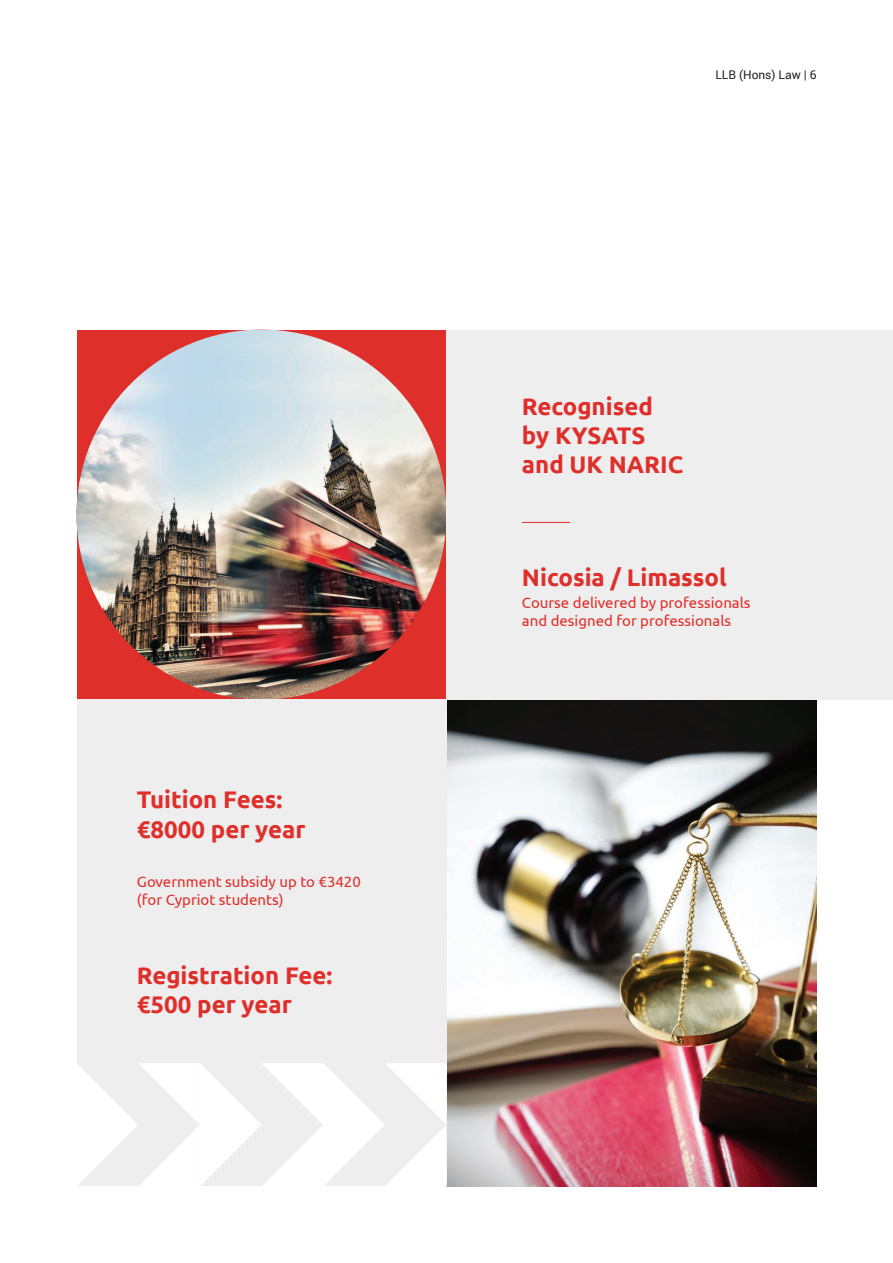
<style>
.page{position:relative;width:893px;height:1263px;background:#fff}
.page>*{position:absolute;margin:0;border:0;box-sizing:border-box;transform-origin:0 0}
.t1{font:700 24px/28.8px "Ubuntu";color:#df2f2a}
.t2{font:15px/18px "Ubuntu";color:#df2f2a}
.t3{font:12px "Roboto";color:#231f20}
.s1{color:#27235f}
</style>
<div class="page">
<div style="left:77px;top:330px;width:369px;height:369px;background:#df2f2a"></div>
<img style="left:446px;top:699px;width:370px;height:487px">
<img style="left:77px;top:330px;width:369px;height:369px;border-radius:185px">
<div style="left:446px;top:330px;width:447px;height:369px;background:#eeeeef"></div>
<div style="left:77px;top:699px;width:369px;height:487px;background:#eeeeef"></div>
<hr style="left:522px;top:522px;width:48px;height:1px;background:#df2f2a">
<svg style="left:77px;top:1063px;width:369px;height:123px"></svg>
<h1 class="t1" style="left:137px;top:784px;width:170px;line-height:30.6px">Tuition Fees: €8000 per year</h1>
<p class="t2" style="left:137px;top:872px;width:225px">Government subsidy up to €3420 (for Cypriot students)</p>
<h1 class="t1" style="left:137px;top:961px;width:197px">Registration Fee: €500 per year</h1>
<p class="t3" style="left:715px;top:67px;width:102px">LLB (Hons) Law <span class="s1">|</span> 6</p>
<h1 class="t1" style="left:522px;top:392px;width:163px">Recognised by KYSATS and UK NARIC</h1>
<h1 class="t1" style="left:522px;top:563px;width:206px">Nicosia / Limassol</h1>
<p class="t2" style="left:522px;top:593px;width:230px">Course delivered by professionals and designed for professionals</p>
</div>
